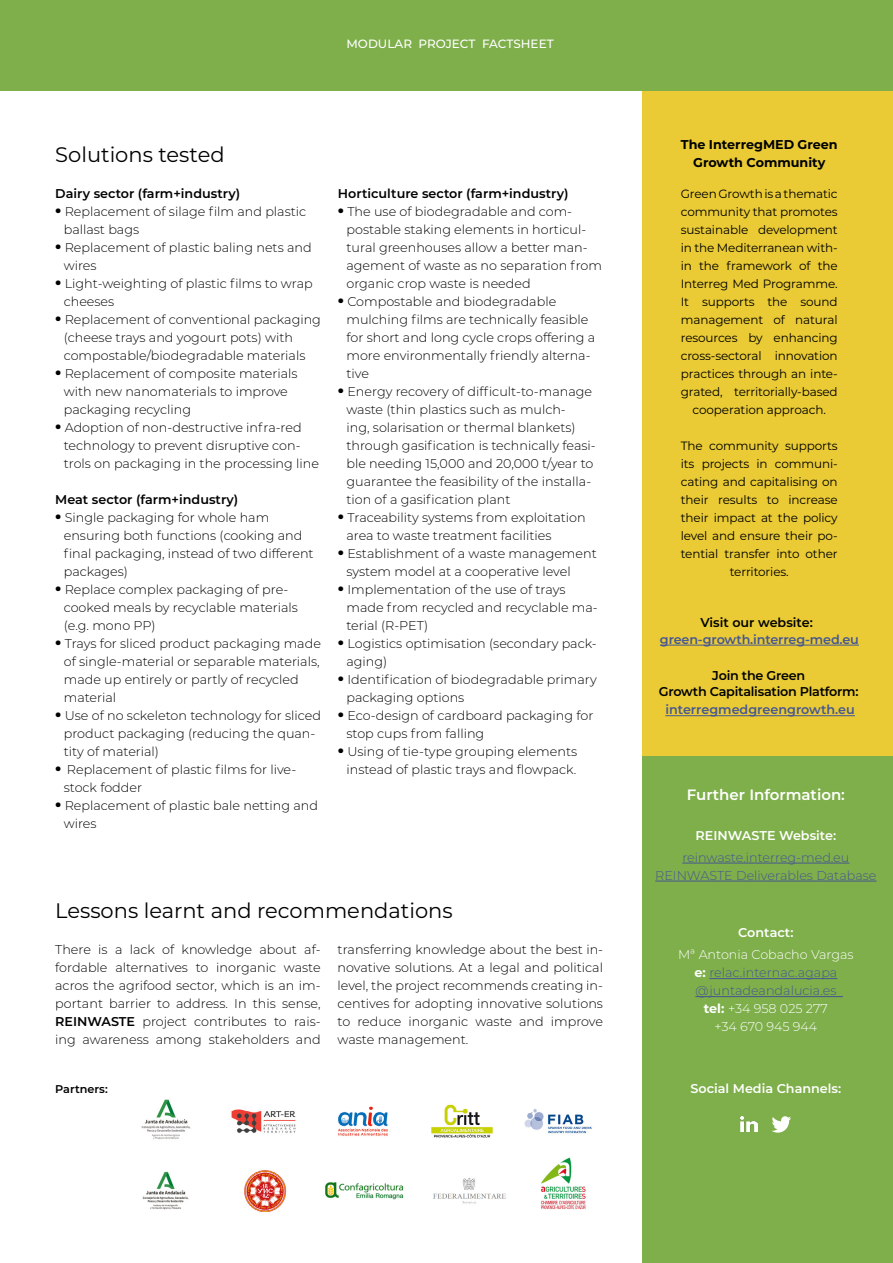
<style>
.page{position:relative;width:893px;height:1263px;background:#fff}
.page>*{position:absolute;margin:0;border:0;box-sizing:border-box;transform-origin:0 0}
.t1{font:21px "Montserrat";color:#000}
.t2{font:600 15px "Montserrat";color:#fff}
.t3{font:300 12.75px/18px "Montserrat";color:#000;text-align:justify}
.t4{font:600 12.75px "Montserrat";color:#000}
.t5{font:300 12.75px/18px "Montserrat";color:#fff;text-align:center}
.t6{font:300 12.75px/18px "Montserrat";color:#465792;text-align:center}
.t7{font:600 12.75px "Montserrat";letter-spacing:-.01em;color:#465792}
.t8{font:600 12.75px "Montserrat";color:#fff}
.t9{font:600 12.75px/15.3px "Montserrat";letter-spacing:-.02em;color:#000;text-align:center}
.t10{font:700 12.75px/18px "Montserrat";color:#000;text-align:center}
.t11{font:12px/18px "Montserrat";letter-spacing:-.01em;color:#000;text-align:center}
.t12{font:500 12px "Montserrat";color:#fff}
.t13{font:600 11.25px "Montserrat";color:#000}
.s1{font-weight:900;font-size:18px}
.s2{font-weight:600}
.s3{font-weight:700}
.s4{color:#465792}
</style>
<div class="page">
<div style="left:642px;top:756px;width:251px;height:507px;background:#7eaf4a"></div>
<div style="left:642px;top:71px;width:251px;height:685px;background:#eacb35"></div>
<hr style="left:682px;top:863px;width:167px;height:1px;background:#465792">
<hr style="left:655px;top:881px;width:221px;height:1px;background:#465792">
<hr style="left:709px;top:978px;width:128px;height:1px;background:#465792">
<hr style="left:695px;top:996px;width:148px;height:1px;background:#465792">
<hr style="left:660px;top:645px;width:199px;height:1px;background:#465792">
<hr style="left:665px;top:715px;width:190px;height:1px;background:#465792">
<svg style="left:772px;top:1116px;width:19px;height:16px"></svg>
<img style="left:431px;top:1104px;width:62px;height:34px">
<img style="left:524px;top:1109px;width:68px;height:25px">
<img style="left:338px;top:1106px;width:50px;height:30px">
<img style="left:231px;top:1109px;width:65px;height:24px">
<img style="left:244px;top:1170px;width:43px;height:42px">
<img style="left:541px;top:1157px;width:45px;height:53px">
<img style="left:325px;top:1182px;width:79px;height:18px">
<img style="left:433px;top:1178px;width:73px;height:26px">
<img style="left:741px;top:1116px;width:16px;height:16px">
<div style="left:0;top:0;width:893px;height:90px;background:#7eaf4a"></div>
<img style="left:141px;top:1099px;width:50px;height:41px">
<img style="left:142px;top:1171px;width:47px;height:39px">
<p class="t12" style="left:346px;top:36px;width:209px">MODULAR PROJECT FACTSHEET</p>
<h1 class="t1" style="left:55px;top:140px;width:171px">Solutions tested</h1>
<p class="t4" style="left:55px;top:184px;width:186px">Dairy sector (farm+industry)</p>
<p class="t3" style="left:55px;top:202px;width:253px"><span class="s1">·</span> Replacement of silage film and plastic</p>
<p class="t3" style="left:64px;top:220px;width:77px">ballast bags</p>
<p class="t3" style="left:55px;top:238px;width:258px"><span class="s1">·</span> Replacement of plastic baling nets and</p>
<p class="t3" style="left:64px;top:256px;width:34px">wires</p>
<p class="t3" style="left:55px;top:274px;width:259px"><span class="s1">·</span> Light-weighting of plastic films to wrap</p>
<p class="t3" style="left:64px;top:292px;width:52px">cheeses</p>
<p class="t3" style="left:55px;top:310px;width:267px"><span class="s1">·</span> Replacement of conventional packaging</p>
<p class="t3" style="left:64px;top:328px;width:231px">(cheese trays and yogourt pots) with</p>
<p class="t3" style="left:64px;top:346px;width:243px">compostable/biodegradable materials</p>
<p class="t3" style="left:55px;top:364px;width:244px"><span class="s1">·</span> Replacement of composite materials</p>
<p class="t3" style="left:64px;top:382px;width:226px">with new nanomaterials to improve</p>
<p class="t3" style="left:64px;top:400px;width:129px">packaging recycling</p>
<p class="t3" style="left:55px;top:418px;width:248px"><span class="s1">·</span> Adoption of non-destructive infra-red</p>
<p class="t3" style="left:64px;top:436px;width:238px">technology to prevent disruptive con-</p>
<p class="t3" style="left:64px;top:454px;width:257px">trols on packaging in the processing line</p>
<p class="t4" style="left:55px;top:490px;width:185px">Meat sector (farm+industry)</p>
<p class="t3" style="left:55px;top:508px;width:216px"><span class="s1">·</span> Single packaging for whole ham</p>
<p class="t3" style="left:64px;top:526px;width:240px">ensuring both functions (cooking and</p>
<p class="t3" style="left:64px;top:544px;width:251px">final packaging, instead of two different</p>
<p class="t3" style="left:64px;top:562px;width:66px">packages)</p>
<p class="t3" style="left:55px;top:580px;width:234px"><span class="s1">·</span> Replace complex packaging of pre-</p>
<p class="t3" style="left:64px;top:598px;width:236px">cooked meals by recyclable materials</p>
<p class="t3" style="left:64px;top:616px;width:93px">(e.g. mono PP)</p>
<p class="t3" style="left:55px;top:634px;width:267px"><span class="s1">·</span> Trays for sliced product packaging made</p>
<p class="t3" style="left:64px;top:652px;width:257px">of single-material or separable materials,</p>
<p class="t3" style="left:64px;top:670px;width:236px">made up entirely or partly of recycled</p>
<p class="t3" style="left:64px;top:688px;width:54px">material</p>
<p class="t3" style="left:55px;top:706px;width:267px"><span class="s1">·</span> Use of no sckeleton technology for sliced</p>
<p class="t3" style="left:64px;top:724px;width:253px">product packaging (reducing the quan-</p>
<p class="t3" style="left:64px;top:742px;width:97px">tity of material)</p>
<p class="t3" style="left:55px;top:760px;width:242px"><span class="s1">·</span> Replacement of plastic films for live-</p>
<p class="t3" style="left:64px;top:778px;width:80px">stock fodder</p>
<p class="t3" style="left:55px;top:796px;width:264px"><span class="s1">·</span> Replacement of plastic bale netting and</p>
<p class="t3" style="left:64px;top:814px;width:34px">wires</p>
<p class="t4" style="left:338px;top:184px;width:232px">Horticulture sector (farm+industry)</p>
<p class="t3" style="left:338px;top:202px;width:236px"><span class="s1">·</span> The use of biodegradable and com-</p>
<p class="t3" style="left:346px;top:220px;width:240px">postable staking elements in horticul-</p>
<p class="t3" style="left:346px;top:238px;width:243px">tural greenhouses allow a better man-</p>
<p class="t3" style="left:346px;top:256px;width:257px">agement of waste as no separation from</p>
<p class="t3" style="left:346px;top:274px;width:186px">organic crop waste is needed</p>
<p class="t3" style="left:338px;top:292px;width:220px"><span class="s1">·</span> Compostable and biodegradable</p>
<p class="t3" style="left:346px;top:310px;width:243px">mulching films are technically feasible</p>
<p class="t3" style="left:346px;top:328px;width:250px">for short and long cycle crops offering a</p>
<p class="t3" style="left:346px;top:346px;width:246px">more environmentally friendly alterna-</p>
<p class="t3" style="left:346px;top:364px;width:24px">tive</p>
<p class="t3" style="left:338px;top:382px;width:256px"><span class="s1">·</span> Energy recovery of difficult-to-manage</p>
<p class="t3" style="left:346px;top:400px;width:221px">waste (thin plastics such as mulch-</p>
<p class="t3" style="left:346px;top:418px;width:231px">ing, solarisation or thermal blankets)</p>
<p class="t3" style="left:346px;top:436px;width:251px">through gasification is technically feasi-</p>
<p class="t3" style="left:346px;top:454px;width:248px">ble needing 15,000 and 20,000 t/year to</p>
<p class="t3" style="left:346px;top:472px;width:246px">guarantee the feasibility of the installa-</p>
<p class="t3" style="left:346px;top:490px;width:166px">tion of a gasification plant</p>
<p class="t3" style="left:338px;top:508px;width:249px"><span class="s1">·</span> Traceability systems from exploitation</p>
<p class="t3" style="left:346px;top:526px;width:207px">area to waste treatment facilities</p>
<p class="t3" style="left:338px;top:544px;width:260px"><span class="s1">·</span> Establishment of a waste management</p>
<p class="t3" style="left:346px;top:562px;width:226px">system model at a cooperative level</p>
<p class="t3" style="left:338px;top:580px;width:229px"><span class="s1">·</span> Implementation of the use of trays</p>
<p class="t3" style="left:346px;top:598px;width:253px">made from recycled and recyclable ma-</p>
<p class="t3" style="left:346px;top:616px;width:83px">terial (R-PET)</p>
<p class="t3" style="left:338px;top:634px;width:260px"><span class="s1">·</span> Logistics optimisation (secondary pack-</p>
<p class="t3" style="left:346px;top:652px;width:42px">aging)</p>
<p class="t3" style="left:338px;top:670px;width:260px"><span class="s1">·</span> Identification of biodegradable primary</p>
<p class="t3" style="left:346px;top:688px;width:119px">packaging options</p>
<p class="t3" style="left:338px;top:706px;width:257px"><span class="s1">·</span> Eco-design of cardboard packaging for</p>
<p class="t3" style="left:346px;top:724px;width:139px">stop cups from falling</p>
<p class="t3" style="left:338px;top:742px;width:241px"><span class="s1">·</span> Using of tie-type grouping elements</p>
<p class="t3" style="left:346px;top:760px;width:231px">instead of plastic trays and flowpack.</p>
<h1 class="t1" style="left:55px;top:896px;width:399px">Lessons learnt and recommendations</h1>
<p class="t3" style="left:55px;top:940px;width:267px">There is a lack of knowledge about af&shy;fordable alternatives to inorganic waste acros the agrifood sector, which is an im&shy;portant barrier to address. In this sense, <span class="s2">REINWASTE</span> project contributes to rais&shy;ing awareness among stakeholders and</p>
<p class="t3" style="left:338px;top:940px;width:267px">transferring knowledge about the best in&shy;novative solutions. At a legal and political level, the project recommends creating in&shy;centives for adopting innovative solutions to reduce inorganic waste and improve waste management.</p>
<p class="t13" style="left:55px;top:1080px;width:54px">Partners:</p>
<p class="t10" style="left:681px;top:135px;width:158px">The InterregMED Green<br>Growth Community</p>
<p class="t11" style="left:681px;top:184px;width:158px">Green Growth is a thematic community that promotes sustainable development in the Mediterranean with&shy;in the framework of the<br>Interreg Med Programme.<br>It supports the sound management of natural resources by enhancing cross-sectoral innovation practices through an inte&shy;grated, territorially-based cooperation approach.</p>
<p class="t11" style="left:681px;top:436px;width:158px">The community supports its projects in communi&shy;cating and capitalising on their results to increase their impact at the policy level and ensure their po&shy;tential transfer into other territories.</p>
<p class="t4" style="left:700px;top:613px;width:114px">Visit our website:</p>
<p class="t7" style="left:660px;top:630px;width:201px">green-growth.interreg-med.eu</p>
<p class="t9" style="left:659px;top:667px;width:201px">Join the Green<br>Growth Capitalisation Platform:</p>
<p class="t7" style="left:665px;top:701px;width:191px">interregmedgreengrowth.eu</p>
<p class="t2" style="left:687px;top:784px;width:160px">Further Information:</p>
<p class="t8" style="left:696px;top:826px;width:142px">REINWASTE Website:</p>
<p class="t6" style="left:655px;top:848px;width:223px">reinwaste.interreg-med.eu<br>REINWASTE Deliverables Database</p>
<p class="t8" style="left:738px;top:923px;width:57px">Contact:</p>
<p class="t5" style="left:678px;top:945px;width:177px">Mª Antonia Cobacho Vargas <span class="s3">e:</span> <span class="s4">relac.internac.agapa @juntadeandalucia.es<br></span><span class="s3">tel:</span> +34 958 025 277<br>+34 670 945 944</p>
<p class="t8" style="left:691px;top:1079px;width:152px">Social Media Channels:</p>
</div>
